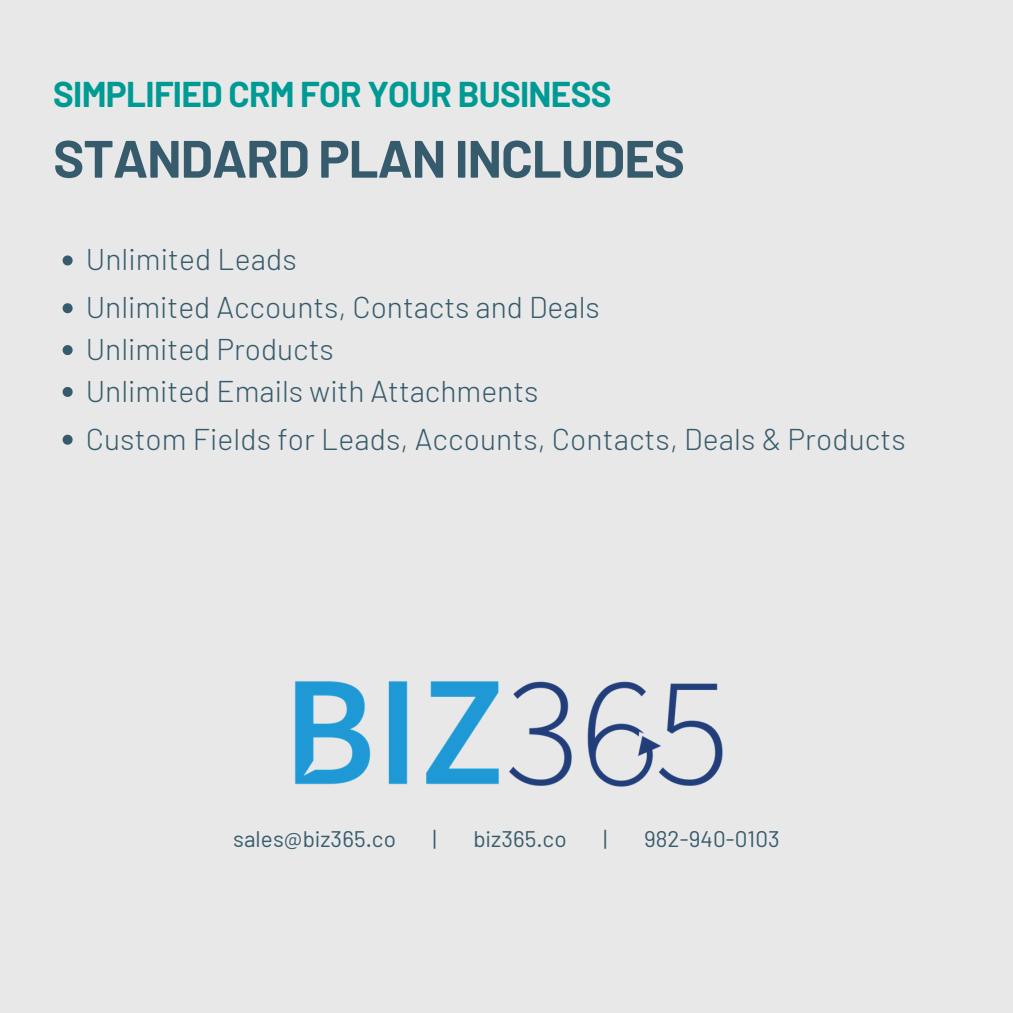
<style>
.page{position:relative;width:1013px;height:1013px;background:#fff}
.page>*{position:absolute;margin:0;border:0;box-sizing:border-box;transform-origin:0 0}
.t1{font:700 52.5px "Barlow";letter-spacing:-.02em;color:#365b6d}
.t2{font:700 35px "Barlow";letter-spacing:-.02em;color:#009a94}
.t3{font:300 30px/47.8px "Barlow";color:#365b6d}
.t4{font:22.5px "Barlow";letter-spacing:.005em;color:#365b6d}
</style>
<div class="page">
<div style="left:0;top:0;width:1012px;height:1012px;background:#e8e8e8"></div>
<svg style="left:63px;top:255px;width:10px;height:10px"></svg>
<svg style="left:63px;top:303px;width:10px;height:10px"></svg>
<svg style="left:63px;top:345px;width:10px;height:10px"></svg>
<svg style="left:63px;top:387px;width:10px;height:10px"></svg>
<svg style="left:63px;top:434px;width:10px;height:10px"></svg>
<img style="left:294px;top:681px;width:429px;height:106px">
<p class="t2" style="left:53px;top:72px;width:559px">SIMPLIFIED CRM FOR YOUR BUSINESS</p>
<h1 class="t1" style="left:53px;top:125px;width:633px">STANDARD PLAN INCLUDES</h1>
<p class="t3" style="left:86px;top:234px;width:515px">Unlimited Leads<br>Unlimited Accounts, Contacts and Deals</p>
<p class="t3" style="left:86px;top:327px;width:454px;line-height:41.9px">Unlimited Products<br>Unlimited Emails with Attachments</p>
<p class="t3" style="left:86px;top:414px;width:821px">Custom Fields for Leads, Accounts, Contacts, Deals &amp; Products</p>
<p class="t4" style="left:233px;top:824px;width:164px">sales@biz365.co</p>
<p class="t4" style="left:433px;top:824px;width:5px">|</p>
<p class="t4" style="left:473px;top:824px;width:95px">biz365.co</p>
<p class="t4" style="left:603px;top:824px;width:5px">|</p>
<p class="t4" style="left:644px;top:824px;width:137px">982-940-0103</p>
</div>
